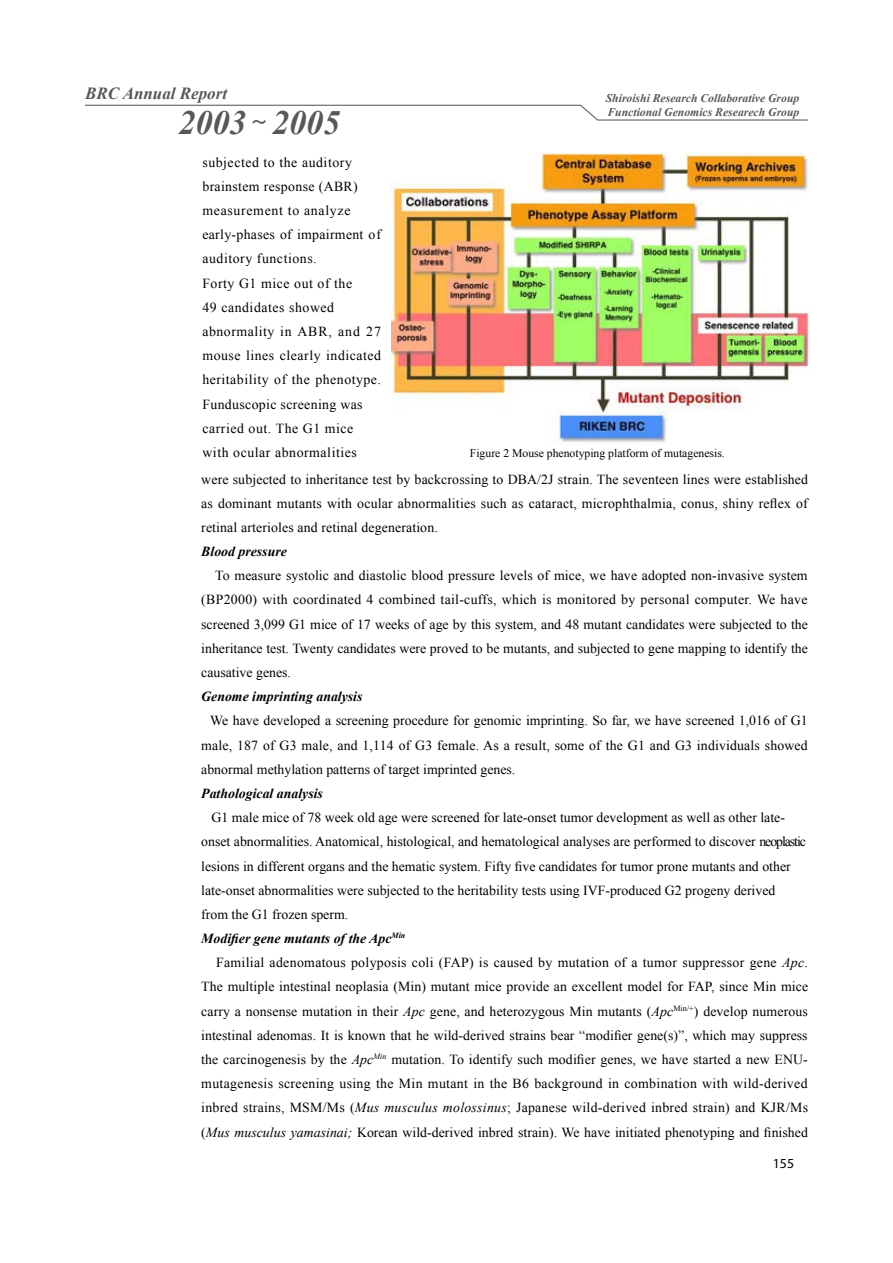
<style>
.page{position:relative;width:893px;height:1263px;background:#fff}
.page>*{position:absolute;margin:0;border:0;box-sizing:border-box;transform-origin:0 0}
.t1{font:italic 700 34.05px "Times New Roman";color:#595757}
.t2{font:italic 700 16.95px "Times New Roman";color:#595757}
.t3{font:13.8px/24.2px "Times New Roman";color:#000;text-align:justify}
.t4{font:13.8px/24.2px "Times New Roman";letter-spacing:.04em;color:#000}
.t5{font:italic 700 13.8px "Times New Roman";color:#000}
.t6{font:13.8px "Myriad Pro";color:#000}
.t7{font:italic 700 11.7px/13.8px "Times New Roman";color:#595757}
.t8{font:11.7px "Times New Roman";color:#000}
.s1{font-weight:700;font-style:italic}
.s2{font-style:italic}
</style>
<div class="page">
<img style="left:391px;top:152px;width:418px;height:292px">
<hr style="left:85px;top:105px;width:496px;height:1px;background:#595757">
<svg style="left:579px;top:104px;width:18px;height:16px"></svg>
<hr style="left:597px;top:119px;width:211px;height:2px;background:#595757">
<p class="t2" style="left:85px;top:82px;width:144px">BRC Annual Report</p>
<h1 class="t1" style="left:179px;top:98px;width:163px">2003 <sup>～</sup> 2005</h1>
<p class="t7" style="left:606px;top:91px;width:195px">Shiroishi Research Collaborative Group<br>Functional Genomics Researech Group</p>
<p class="t4" style="left:202px;top:150px;width:180px">subjected to the auditory brainstem response (ABR) measurement to analyze early-phases of impairment of auditory functions.<br>Forty G1 mice out of the<br>49 candidates showed abnormality in ABR, and 27 mouse lines clearly indicated heritability of the phenotype.<br>Funduscopic screening was carried out. The G1 mice with ocular abnormalities</p>
<p class="t3" style="left:201px;top:467px;width:608px">were subjected to inheritance test by backcrossing to DBA/2J strain. The seventeen lines were established as dominant mutants with ocular abnormalities such as cataract, microphthalmia, conus, shiny reflex of retinal arterioles and retinal degeneration.</p>
<p class="t5" style="left:201px;top:542px;width:87px">Blood pressure</p>
<p class="t3" style="left:201px;top:563px;width:608px;text-indent:14px">To measure systolic and diastolic blood pressure levels of mice, we have adopted non-invasive system (BP2000) with coordinated 4 combined tail-cuffs, which is monitored by personal computer. We have screened 3,099 G1 mice of 17 weeks of age by this system, and 48 mutant candidates were subjected to the inheritance test. Twenty candidates were proved to be mutants, and subjected to gene mapping to identify the causative genes.</p>
<p class="t5" style="left:201px;top:687px;width:163px">Genome imprinting analysis</p>
<p class="t3" style="left:201px;top:708px;width:608px;text-indent:9px">We have developed a screening procedure for genomic imprinting. So far, we have screened 1,016 of G1 male, 187 of G3 male, and 1,114 of G3 female. As a result, some of the G1 and G3 individuals showed abnormal methylation patterns of target imprinted genes.</p>
<p class="t5" style="left:201px;top:784px;width:123px">Pathological analysis</p>
<p class="t3" style="left:201px;top:805px;width:606px;text-align:left;text-indent:10px">G1 male mice of 78 week old age were screened for late-onset tumor development as well as other late&shy;onset abnormalities. Anatomical, histological, and hematological analyses are performed to discover neoplastic lesions in different organs and the hematic system. Fifty five candidates for tumor prone mutants and other late-onset abnormalities were subjected to the heritability tests using IVF-produced G2 progeny derived<br>from the G1 frozen sperm.<br><span class="s1">Modifier gene mutants of the Apc</span><sup>Min</sup></p>
<p class="t3" style="left:201px;top:950px;width:608px;text-indent:15px">Familial adenomatous polyposis coli (FAP) is caused by mutation of a tumor suppressor gene <span class="s2">Apc</span>.<br>The multiple intestinal neoplasia (Min) mutant mice provide an excellent model for FAP, since Min mice carry a nonsense mutation in their <span class="s2">Apc</span> gene, and heterozygous Min mutants (<span class="s2">Apc</span><sup>Min/+</sup>) develop numerous intestinal adenomas. It is known that he wild-derived strains bear “modifier gene(s)”, which may suppress the carcinogenesis by the <span class="s2">Apc</span><sup>Min</sup> mutation. To identify such modifier genes, we have started a new ENU&shy;mutagenesis screening using the Min mutant in the B6 background in combination with wild-derived inbred strains, MSM/Ms (<span class="s2">Mus musculus molossinus</span>; Japanese wild-derived inbred strain) and KJR/Ms (<span class="s2">Mus musculus yamasinai;</span> Korean wild-derived inbred strain). We have initiated phenotyping and finished</p>
<p class="t8" style="left:470px;top:445px;width:256px">Figure 2 Mouse phenotyping platform of mutagenesis.</p>
<p class="t6" style="left:773px;top:1155px;width:23px">155</p>
</div>
